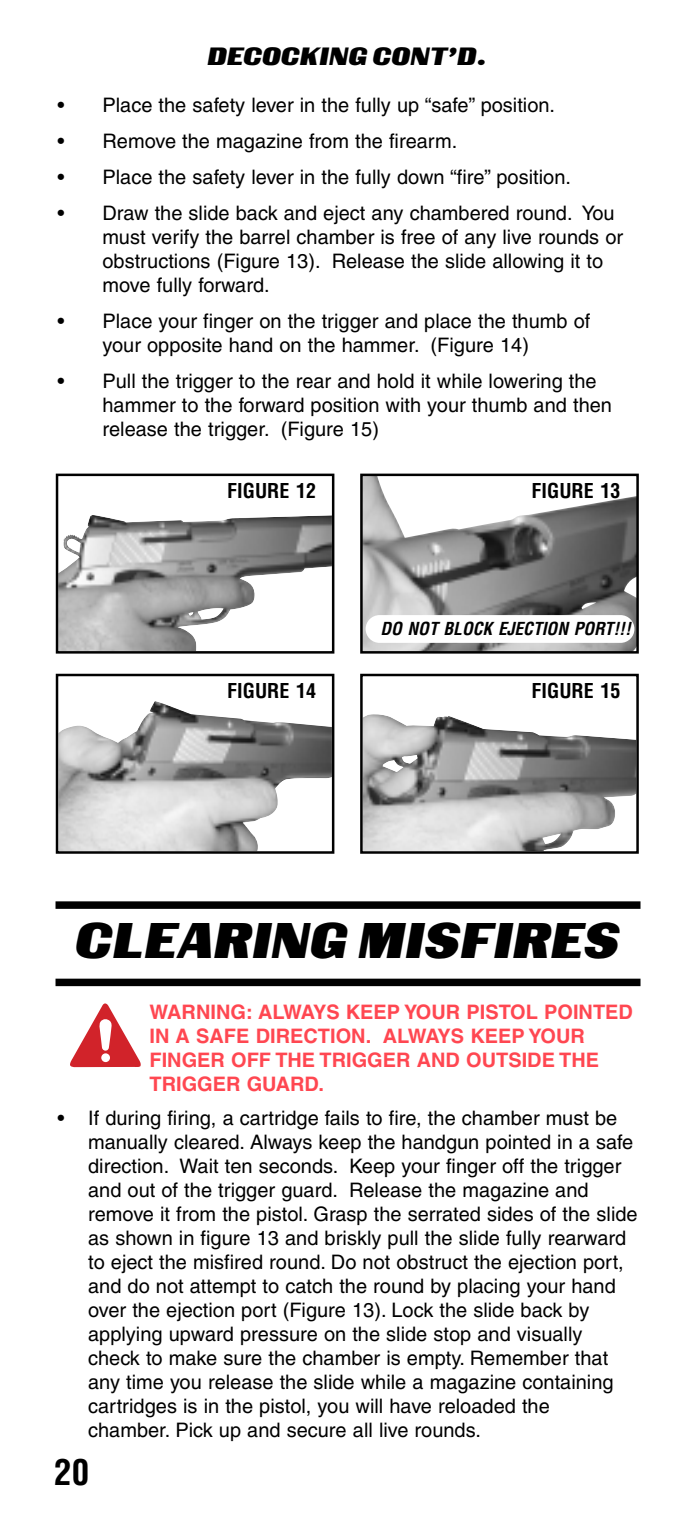
<style>
.page{position:relative;width:675px;height:1530px;background:#fff}
.page>*{position:absolute;margin:0;border:0;box-sizing:border-box;transform-origin:0 0}
.t1{font:50px "Chatten";color:#000}
.t2{font:700 condensed 35px "Helvetica";color:#000}
.t3{font:25px "Chatten";color:#000}
.t4{font:20px/24px "Helvetica";color:#000}
.t5{font:700 20px/24px "Helvetica";color:#ff4751}
.t6{font:700 condensed 20px "Helvetica";color:#000}
.t7{font:italic 700 condensed 17.5px "Helvetica";color:#000}
</style>
<div class="page">
<img style="left:59px;top:515px;width:272px;height:136px">
<div style="left:56px;top:474px;width:278px;height:180px;border:2px solid #000"></div>
<img style="left:363px;top:477px;width:273px;height:174px">
<div style="left:360px;top:474px;width:279px;height:180px;border:2px solid #000"></div>
<img style="left:59px;top:701px;width:272px;height:150px">
<div style="left:56px;top:674px;width:278px;height:180px;border:2px solid #000"></div>
<img style="left:363px;top:714px;width:273px;height:137px">
<div style="left:360px;top:674px;width:279px;height:180px;border:2px solid #000"></div>
<div style="left:366px;top:615px;width:268px;height:28px;background:#fff;border-radius:14px"></div>
<div style="left:56px;top:901px;width:585px;height:8px;background:#000"></div>
<div style="left:56px;top:979px;width:585px;height:7px;background:#000"></div>
<svg style="left:70px;top:1003px;width:71px;height:65px"></svg>
<p class="t3" style="left:208px;top:47px;width:281px">DECOCKING CONT’D.</p>
<p class="t4" style="left:58px;top:95px;width:499px">• Place the safety lever in the fully up “safe” position.</p>
<p class="t4" style="left:58px;top:131px;width:401px">• Remove the magazine from the firearm.</p>
<p class="t4" style="left:58px;top:167px;width:515px">• Place the safety lever in the fully down “fire” position.</p>
<p class="t4" style="left:102px;top:203px;width:522px;text-indent:-45px">• Draw the slide back and eject any chambered round. You must verify the barrel chamber is free of any live rounds or obstructions (Figure 13). Release the slide allowing it to move fully forward.</p>
<p class="t4" style="left:102px;top:311px;width:489px;text-indent:-45px">• Place your finger on the trigger and place the thumb of your opposite hand on the hammer. (Figure 14)</p>
<p class="t4" style="left:102px;top:371px;width:511px;text-indent:-45px">• Pull the trigger to the rear and hold it while lowering the hammer to the forward position with your thumb and then release the trigger. (Figure 15)</p>
<p class="t6" style="left:227px;top:479px;width:90px">FIGURE 12</p>
<p class="t6" style="left:532px;top:479px;width:90px">FIGURE 13</p>
<p class="t7" style="left:380px;top:619px;width:252px">DO NOT BLOCK EJECTION PORT!!!</p>
<p class="t6" style="left:227px;top:680px;width:90px">FIGURE 14</p>
<p class="t6" style="left:532px;top:680px;width:90px">FIGURE 15</p>
<h1 class="t1" style="left:76px;top:923px;width:547px">CLEARING MISFIRES</h1>
<p class="t5" style="left:150px;top:1001px;width:485px">WARNING: ALWAYS KEEP YOUR PISTOL POINTED<br>IN A SAFE DIRECTION. ALWAYS KEEP YOUR<br>FINGER OFF THE TRIGGER AND OUTSIDE THE<br>TRIGGER GUARD.</p>
<p class="t4" style="left:88px;top:1107px;width:551px;text-indent:-31px">• If during firing, a cartridge fails to fire, the chamber must be manually cleared. Always keep the handgun pointed in a safe direction. Wait ten seconds. Keep your finger off the trigger and out of the trigger guard. Release the magazine and remove it from the pistol. Grasp the serrated sides of the slide as shown in figure 13 and briskly pull the slide fully rearward to eject the misfired round. Do not obstruct the ejection port, and do not attempt to catch the round by placing your hand over the ejection port (Figure 13). Lock the slide back by applying upward pressure on the slide stop and visually check to make sure the chamber is empty. Remember that any time you release the slide while a magazine containing cartridges is in the pistol, you will have reloaded the<br>chamber. Pick up and secure all live rounds.</p>
<h2 class="t2" style="left:54px;top:1452px;width:36px">20</h2>
</div>
